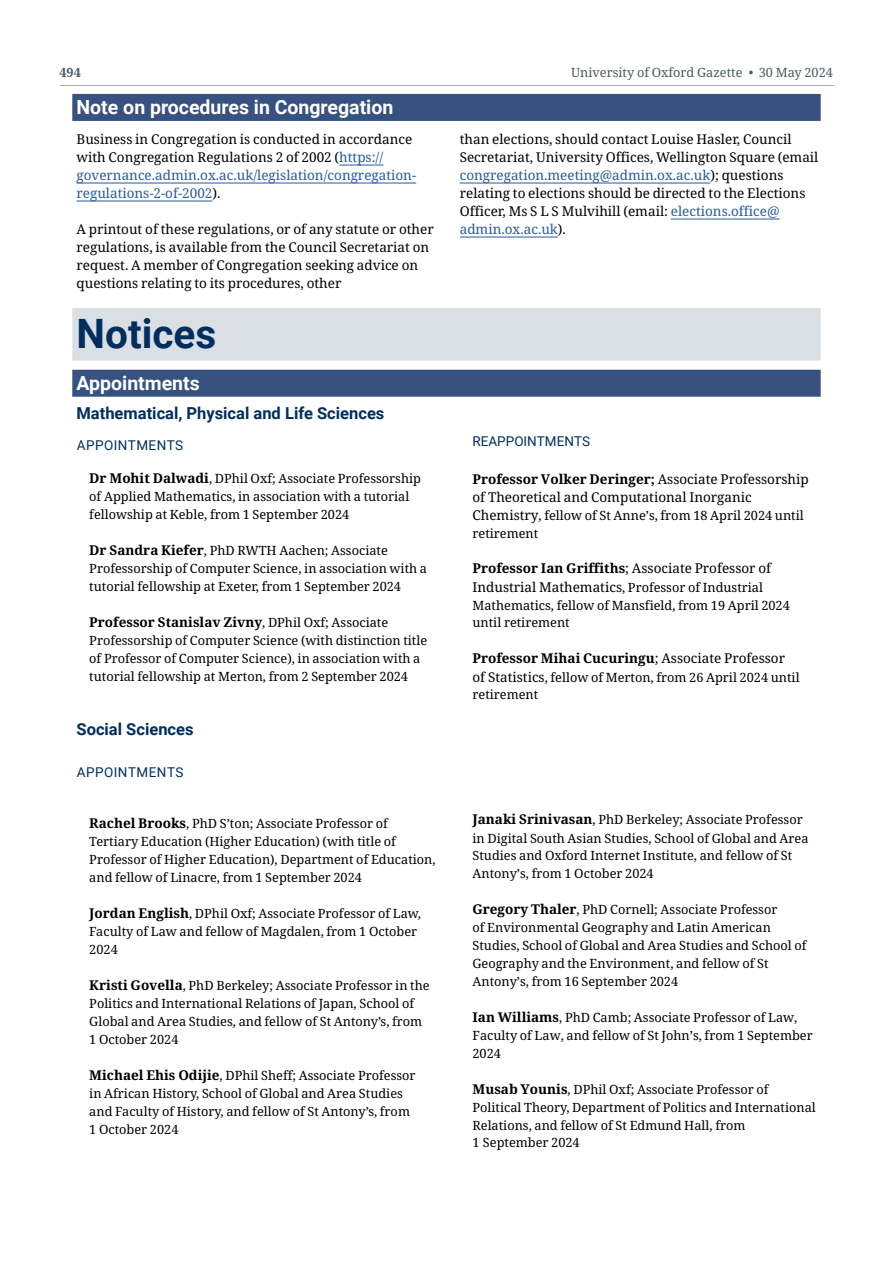
<style>
.page{position:relative;width:893px;height:1263px;background:#fff}
.page>*{position:absolute;margin:0;border:0;box-sizing:border-box;transform-origin:0 0}
.H1_Big_Head{font:700 40.5px "Roboto";color:#002e5f}
.H2_Subject_head_non-ToC{font:700 19.5px "Roboto";color:#fff}
.H2_Subject_head{font:700 19.5px "Roboto";color:#fff}
.H3_Bold_Head{font:700 16.5px "Roboto";color:#002e5f}
.H4_Caps_head{font:700 16.5px "Roboto";color:#002e5f}
.G_Blurb{font:13.5px/18px "Noto Serif";color:#000}
.Appts_-_list_style{font:700 13.5px "Noto Serif";color:#000}
.Appts_-_list_style-2{font:13.5px/18.1px "Noto Serif";color:#000}
.H4_Caps_head-2{font:13.5px "Roboto";letter-spacing:.035em;color:#002e5f}
.t1{font:13.5px "Roboto";color:#002e5e}
.Appts_-_list_style-3{font:12.75px/18px "Noto Serif";color:#000}
.t2{font:12.75px "Noto Serif";color:#4d595f}
.t3{font:700 12.75px "Noto Serif";color:#4d595f}
.s1{color:#275b9b}
.s2{font-weight:700;font-size:13.5px}
.s3{font-weight:400;font-size:12.75px}
.s4{font-weight:700}
.s5{font-size:13.5px}
.s6{font-weight:400}
</style>
<div class="page">
<hr style="left:60px;top:85px;width:774px;height:1px;background:#a5afb5">
<div style="left:72px;top:94px;width:749px;height:27px;background:#375281"></div>
<hr style="left:339px;top:165px;width:44px;height:1px;background:#275b9b">
<hr style="left:77px;top:183px;width:339px;height:1px;background:#275b9b">
<hr style="left:77px;top:201px;width:135px;height:1px;background:#275b9b">
<hr style="left:460px;top:183px;width:250px;height:1px;background:#275b9b">
<hr style="left:671px;top:219px;width:108px;height:1px;background:#275b9b">
<hr style="left:460px;top:237px;width:98px;height:1px;background:#275b9b">
<div style="left:72px;top:308px;width:749px;height:53px;background:#dadfe3"></div>
<div style="left:72px;top:370px;width:749px;height:27px;background:#375281"></div>
<p class="t3" style="left:60px;top:64px;width:23px">494</p>
<p class="t2" style="left:571px;top:64px;width:263px">University of Oxford Gazette • 30 May 2024</p>
<h2 class="H2_Subject_head_non-ToC" style="left:77px;top:94px;width:318px">Note on procedures in Congregation</h2>
<p class="G_Blurb" style="left:77px;top:131px;width:341px">Business in Congregation is conducted in accordance with Congregation Regulations 2 of 2002 (<span class="s1">https:// governance.admin.ox.ac.uk/legislation/congregation&shy;regulations-2-of-2002</span>).</p>
<p class="G_Blurb" style="left:77px;top:221px;width:359px">A printout of these regulations, or of any statute or other regulations, is available from the Council Secretariat on request. A member of Congregation seeking advice on questions relating to its procedures, other</p>
<p class="G_Blurb" style="left:460px;top:131px;width:360px">than elections, should contact Louise Hasler, Council Secretariat, University Offices, Wellington Square (email <span class="s1">congregation.meeting@admin.ox.ac.uk</span>); questions relating to elections should be directed to the Elections Officer, Ms S L S Mulvihill (email: <span class="s1">elections.office@ admin.ox.ac.uk</span>).</p>
<h1 class="H1_Big_Head" style="left:77px;top:305px;width:141px">Notices</h1>
<h2 class="H2_Subject_head" style="left:77px;top:369px;width:125px">Appointments</h2>
<h3 class="H3_Bold_Head" style="left:77px;top:401px;width:309px">Mathematical, Physical and Life Sciences</h3>
<h4 class="H4_Caps_head-2" style="left:77px;top:436px;width:108px">APPOINTMENTS</h4>
<p class="Appts_-_list_style-3" style="left:89px;top:470px;width:333px"><span class="s2">Dr Mohit Dalwadi</span>, DPhil Oxf; Associate Professorship of applied Mathematics, in association with a tutorial fellowship at Keble, from 1 September 2024</p>
<p class="Appts_-_list_style-3" style="left:89px;top:542px;width:339px"><span class="s2">Dr Sandra Kiefer</span>, PhD RWTH Aachen; Associate<br>Professorship of Computer Science, in association with a tutorial fellowship at Exeter, from 1 September 2024</p>
<p class="Appts_-_list_style" style="left:89px;top:612px;width:300px">Professor Stanislav Zivny<span class="s3">, DPhil Oxf; Associate</span></p>
<p class="Appts_-_list_style-3" style="left:89px;top:632px;width:339px">Professorship of Computer Science (with distinction title of Professor of Computer Science), in association with a tutorial fellowship at Merton, from 2 September 2024</p>
<h4 class="H4_Caps_head" style="left:77px;top:718px;width:119px">Social Sciences</h4>
<h4 class="H4_Caps_head-2" style="left:77px;top:763px;width:108px">APPOINTMENTS</h4>
<p class="Appts_-_list_style-3" style="left:89px;top:815px;width:348px"><span class="s2">Rachel Brooks</span>, PhD S’ton; Associate Professor of Tertiary Education (Higher Education) (with title of Professor of Higher Education), Department of Education, and fellow of Linacre, from 1 September 2024</p>
<p class="Appts_-_list_style-3" style="left:89px;top:905px;width:333px"><span class="s2">Jordan English</span>, DPhil Oxf; Associate Professor of Law,<br>Faculty of Law and fellow of Magdalen, from 1 October<br>2024</p>
<p class="Appts_-_list_style-3" style="left:89px;top:977px;width:342px"><span class="s2">Kristi Govella</span>, PhD Berkeley; Associate Professor in the Politics and International Relations of Japan, School of Global and Area Studies, and fellow of St Antony’s, from 1 October 2024</p>
<p class="Appts_-_list_style-3" style="left:89px;top:1067px;width:328px"><span class="s2">Michael Ehis Odijie</span>, DPhil Sheff; Associate Professor in African History, School of Global and Area Studies and Faculty of History, and fellow of St Antony’s, from 1 October 2024</p>
<h4 class="t1" style="left:472px;top:431px;width:119px">REAPPOINTMENTS</h4>
<p class="Appts_-_list_style-2" style="left:472px;top:470px;width:338px"><span class="s4">Professor Volker Deringer;</span> Associate Professorship of Theoretical and Computational Inorganic</p>
<p class="Appts_-_list_style-3" style="left:472px;top:507px;width:333px;line-height:17.4px"><span class="s5">Chemistry</span>, fellow of St Anne’s, from 18 April 2024 until retirement</p>
<p class="Appts_-_list_style" style="left:472px;top:559px;width:300px">Professor Ian Griffiths<span class="s6">; Associate Professor of</span></p>
<p class="Appts_-_list_style-3" style="left:472px;top:579px;width:319px"><span class="s5">Industrial Mathematics</span>, Professor of Industrial<br>Mathematics, fellow of Mansfield, from 19 april 2024 until retirement</p>
<p class="Appts_-_list_style" style="left:472px;top:649px;width:314px">Professor Mihai Cucuringu<span class="s6">; Associate Professor</span></p>
<p class="Appts_-_list_style-3" style="left:472px;top:668px;width:329px;line-height:17.5px"><span class="s5">of Statistics</span>, fellow of Merton, from 26 april 2024 until retirement</p>
<p class="Appts_-_list_style-3" style="left:472px;top:811px;width:338px"><span class="s2">Janaki Srinivasan</span>, PhD Berkeley; associate Professor in Digital South Asian Studies, School of Global and Area Studies and Oxford Internet Institute, and fellow of St Antony’s, from 1 October 2024</p>
<p class="Appts_-_list_style-3" style="left:472px;top:901px;width:335px"><span class="s2">Gregory Thaler</span>, PhD Cornell; Associate Professor<br>of Environmental Geography and Latin american Studies, School of Global and Area Studies and School of Geography and the Environment, and fellow of St Antony’s, from 16 September 2024</p>
<p class="Appts_-_list_style-3" style="left:472px;top:1009px;width:342px"><span class="s2">Ian Williams</span>, PhD Camb; associate Professor of Law,<br>Faculty of Law, and fellow of St John’s, from 1 September<br>2024</p>
<p class="Appts_-_list_style-3" style="left:472px;top:1080px;width:345px"><span class="s2">Musab Younis</span>, DPhil Oxf; Associate Professor of Political Theory, Department of Politics and International Relations, and fellow of St Edmund Hall, from<br>1 September 2024</p>
</div>
